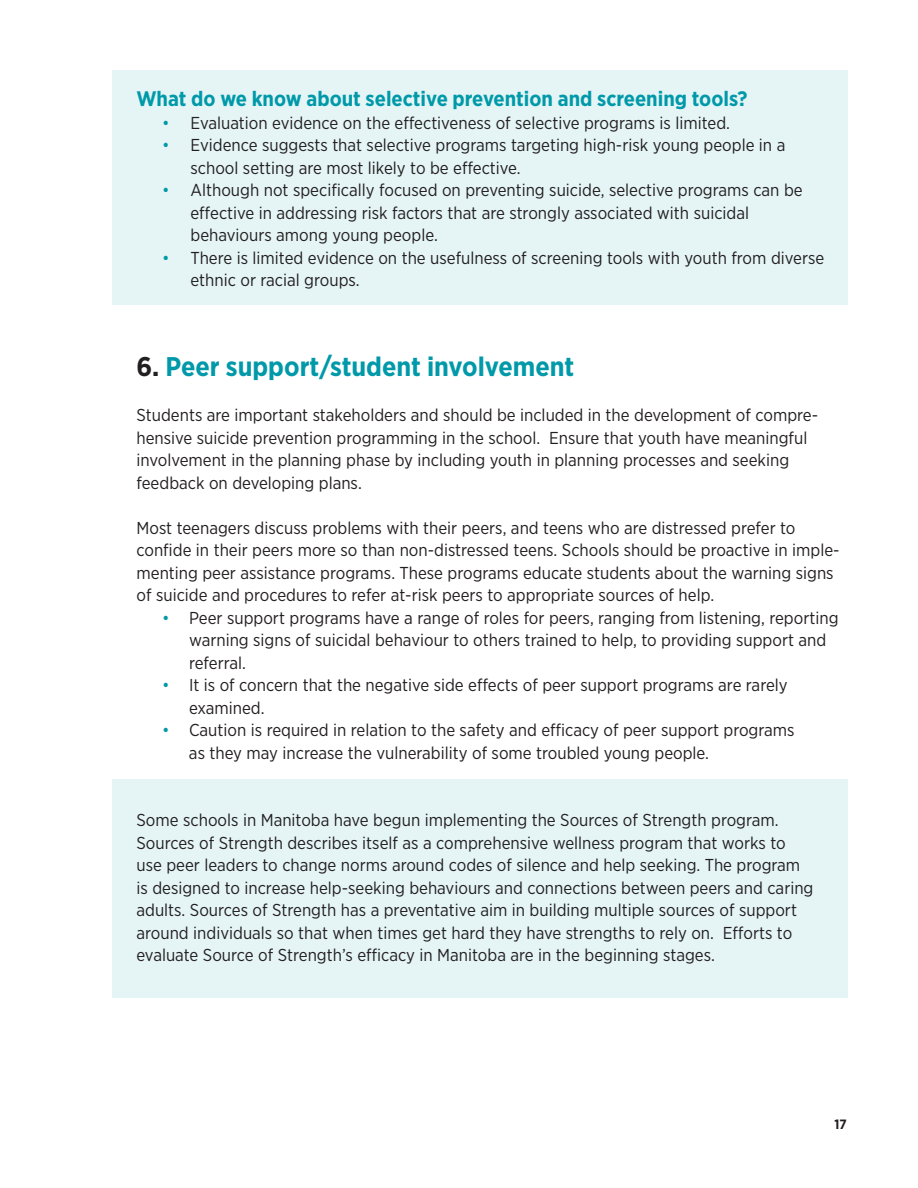
<style>
.page{position:relative;width:918px;height:1188px;background:#fff}
.page>*{position:absolute;margin:0;border:0;box-sizing:border-box;transform-origin:0 0}
.t1{font:700 27px "Gotham Narrow";color:#0099a9}
.t2{font:700 21px "Gotham Narrow";color:#0099a9}
.t3{font:17.25px/22.5px "Gotham Narrow";color:#231f20}
.t4{font:700 13.5px "Gotham Narrow";color:#231f20}
.s1{color:#0099a9}
.s2{color:#231f20}
</style>
<div class="page">
<div style="left:112px;top:70px;width:736px;height:235px;background:#e5f5f6"></div>
<div style="left:112px;top:780px;width:736px;height:218px;background:#e5f5f6"></div>
<p class="t2" style="left:136px;top:85px;width:613px">What do we know about selective prevention and screening tools?</p>
<p class="t3" style="left:162px;top:111px;width:570px"><span class="s1">•</span> Evaluation evidence on the effectiveness of selective programs is limited.</p>
<p class="t3" style="left:190px;top:134px;width:596px;text-indent:-28px"><span class="s1">•</span> Evidence suggests that selective programs targeting high-risk young people in a school setting are most likely to be effective.</p>
<p class="t3" style="left:190px;top:179px;width:614px;text-indent:-28px"><span class="s1">•</span> Although not specifically focused on preventing suicide, selective programs can be effective in addressing risk factors that are strongly associated with suicidal behaviours among young people.</p>
<p class="t3" style="left:190px;top:246px;width:635px;text-indent:-28px"><span class="s1">•</span> There is limited evidence on the usefulness of screening tools with youth from diverse ethnic or racial groups.</p>
<p class="t1" style="left:136px;top:349px;width:439px"><span class="s2">6.</span> Peer support/student involvement</p>
<p class="t3" style="left:136px;top:404px;width:683px">Students are important stakeholders and should be included in the development of compre&shy;hensive suicide prevention programming in the school. Ensure that youth have meaningful involvement in the planning phase by including youth in planning processes and seeking feedback on developing plans.</p>
<p class="t3" style="left:136px;top:516px;width:705px">Most teenagers discuss problems with their peers, and teens who are distressed prefer to confide in their peers more so than non-distressed teens. Schools should be proactive in imple&shy;menting peer assistance programs. These programs educate students about the warning signs of suicide and procedures to refer at-risk peers to appropriate sources of help.</p>
<p class="t3" style="left:189px;top:606px;width:651px;text-indent:-27px"><span class="s1">•</span> Peer support programs have a range of roles for peers, ranging from listening, reporting warning signs of suicidal behaviour to others trained to help, to providing support and referral.</p>
<p class="t3" style="left:189px;top:674px;width:600px;text-indent:-27px"><span class="s1">•</span> It is of concern that the negative side effects of peer support programs are rarely examined.</p>
<p class="t3" style="left:162px;top:719px;width:634px"><span class="s1">•</span> Caution is required in relation to the safety and efficacy of peer support programs</p>
<p class="t3" style="left:189px;top:741px;width:522px">as they may increase the vulnerability of some troubled young people.</p>
<p class="t3" style="left:136px;top:809px;width:679px">Some schools in Manitoba have begun implementing the Sources of Strength program.<br>Sources of Strength describes itself as a comprehensive wellness program that works to use peer leaders to change norms around codes of silence and help seeking. The program is designed to increase help-seeking behaviours and connections between peers and caring adults. Sources of Strength has a preventative aim in building multiple sources of support around individuals so that when times get hard they have strengths to rely on. Efforts to evaluate Source of Strength’s efficacy in Manitoba are in the beginning stages.</p>
<p class="t4" style="left:834px;top:1116px;width:14px">17</p>
</div>
